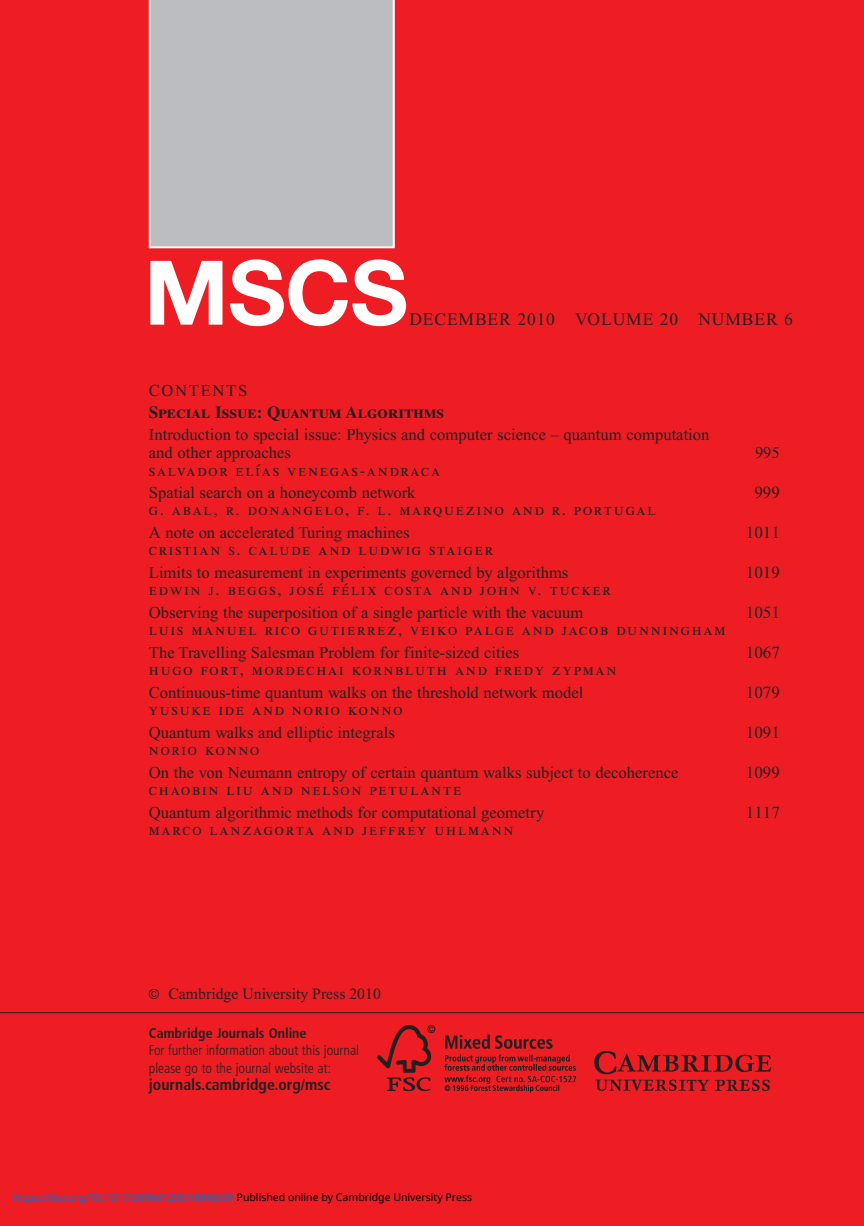
<style>
.page{position:relative;width:864px;height:1226px;background:#fff}
.page>*{position:absolute;margin:0;border:0;box-sizing:border-box;transform-origin:0 0}
.t1{font:700 89.25px "Helvetica Neue";color:#fff;scale:1.05 1}
.t2{font:17.5px "Times New Roman";letter-spacing:.05em;color:#231f20}
.t3{font:17.15px "Times New Roman";color:#231f20}
.t4{font:17.15px "Times Bold SC";color:#231f20}
.t5{font:16.62px/17.5px "Times New Roman";color:#231f20}
.t6{font:16.62px "Times Roman SC";letter-spacing:.1em;color:#231f20}
.t7{font:16.62px "Times New Roman";letter-spacing:.1em;color:#231f20}
.t8{font:15.75px "Times New Roman";color:#231f20}
.t9{font:700 condensed 15.75px "Frutiger";color:#231f20}
.t10{font:300 condensed 14px/17.5px "Frutiger";color:#231f20}
.t11{font:700 condensed 14px "Frutiger";color:#231f20}
.t12{font:10.5px "Noto Sans";color:#0172cf}
.s1{font-family:"Helvetica";font-size:14px}
.s2{color:#000}
</style>
<div class="page">
<div style="left:0;top:0;width:864px;height:1225px;background:#ee1d23"></div>
<h1 class="t1" style="left:144px;top:261px;width:253px">MSCS</h1>
<p class="t2" style="left:409px;top:312px;width:385px">DECEMBER 2010 VOLUME 20 NUMBER 6</p>
<p class="t7" style="left:149px;top:384px;width:100px">CONTENTS</p>
<p class="t4" style="left:149px;top:402px;width:296px">Special Issue: Quantum Algorithms</p>
<p class="t5" style="left:149px;top:428px;width:562px">Introduction to special issue: Physics and computer science – quantum computation and other approaches</p>
<p class="t5" style="left:755px;top:445px;width:26px">995</p>
<p class="t6" style="left:149px;top:460px;width:293px">salvador elías venegas-andraca</p>
<p class="t5" style="left:149px;top:485px;width:268px">Spatial search on a honeycomb network</p>
<p class="t3" style="left:754px;top:486px;width:27px">999</p>
<p class="t6" style="left:149px;top:500px;width:508px">g. abal, r. donangelo, f. l. marquezino and r. portugal</p>
<p class="t5" style="left:149px;top:525px;width:262px">A note on accelerated Turing machines</p>
<p class="t3" style="left:746px;top:526px;width:36px">1011</p>
<p class="t6" style="left:149px;top:540px;width:346px">cristian s. calude and ludwig staiger</p>
<p class="t5" style="left:149px;top:565px;width:421px">Limits to measurement in experiments governed by algorithms</p>
<p class="t3" style="left:746px;top:566px;width:36px">1019</p>
<p class="t6" style="left:149px;top:580px;width:463px">edwin j. beggs, josé félix costa and john v. tucker</p>
<p class="t5" style="left:149px;top:605px;width:436px">Observing the superposition of a single particle with the vacuum</p>
<p class="t3" style="left:746px;top:606px;width:36px">1051</p>
<p class="t6" style="left:149px;top:620px;width:578px">luis manuel rico gutierrez, veiko palge and jacob dunningham</p>
<p class="t5" style="left:149px;top:645px;width:372px">The Travelling Salesman Problem for finite-sized cities</p>
<p class="t3" style="left:746px;top:646px;width:36px">1067</p>
<p class="t6" style="left:149px;top:660px;width:469px">hugo fort, mordechai kornbluth and fredy zypman</p>
<p class="t5" style="left:149px;top:685px;width:436px">Continuous-time quantum walks on the threshold network model</p>
<p class="t3" style="left:746px;top:686px;width:36px">1079</p>
<p class="t6" style="left:149px;top:700px;width:255px">yusuke ide and norio konno</p>
<p class="t5" style="left:149px;top:725px;width:248px">Quantum walks and elliptic integrals</p>
<p class="t3" style="left:746px;top:726px;width:36px">1091</p>
<p class="t6" style="left:149px;top:740px;width:112px">norio konno</p>
<p class="t5" style="left:149px;top:765px;width:531px">On the von Neumann entropy of certain quantum walks subject to decoherence</p>
<p class="t3" style="left:746px;top:766px;width:36px">1099</p>
<p class="t6" style="left:149px;top:780px;width:314px">chaobin liu and nelson petulante</p>
<p class="t5" style="left:149px;top:805px;width:397px">Quantum algorithmic methods for computational geometry</p>
<p class="t3" style="left:746px;top:806px;width:36px">1117</p>
<p class="t6" style="left:149px;top:819px;width:366px">marco lanzagorta and jeffrey uhlmann</p>
<p class="t8" style="left:149px;top:987px;width:233px"><span class="s1">©</span> Cambridge University Press 2010</p>
<p class="t11" style="left:149px;top:1027px;width:159px">Cambridge Journals Online</p>
<p class="t10" style="left:149px;top:1042px;width:212px">For further information about this journal please go to the journal website at:</p>
<p class="t9" style="left:149px;top:1078px;width:183px">journals.cambridge.org/msc</p>
<p class="t12" style="left:14px;top:1189px;width:460px">https://doi.org/10.1017/S0960129510000599 <span class="s2">Published online by Cambridge University Press</span></p>
</div>
